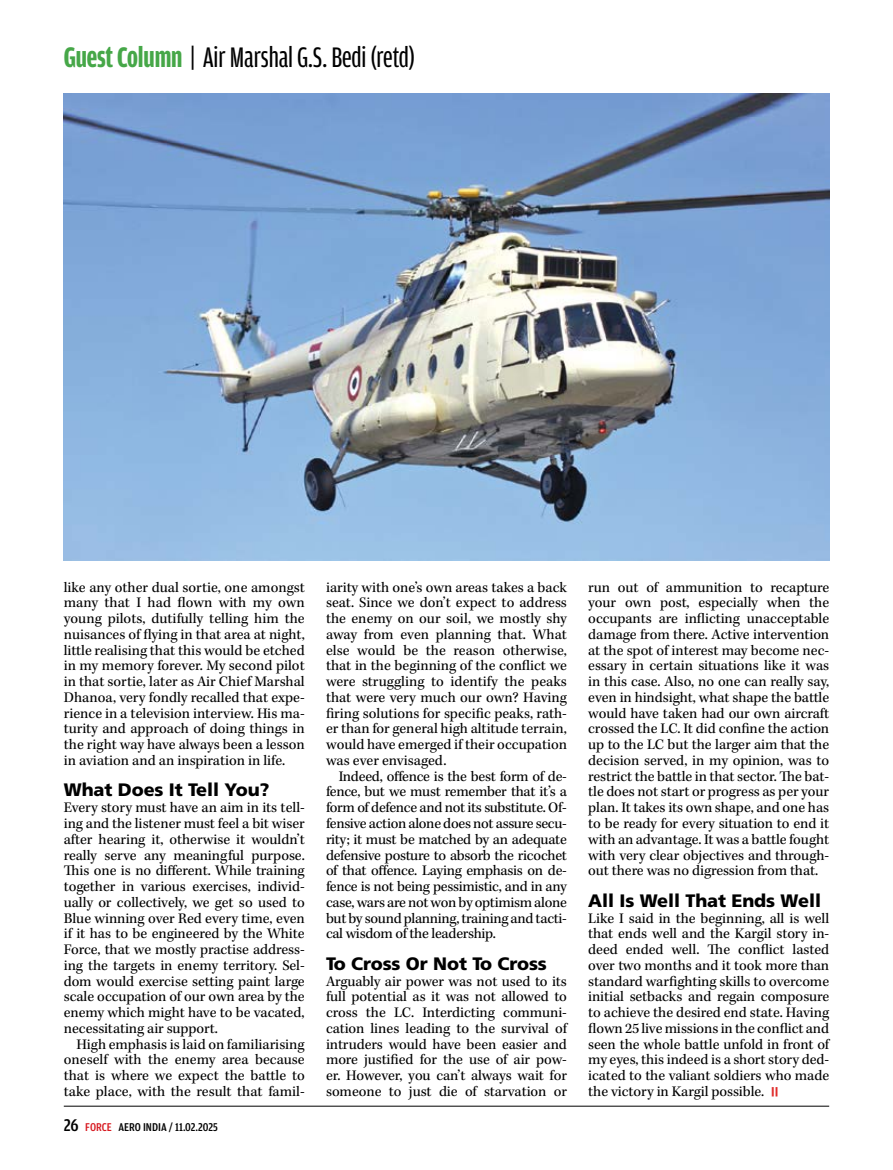
<style>
.page{position:relative;width:893px;height:1170px;background:#fff}
.page>*{position:absolute;margin:0;border:0;box-sizing:border-box;transform-origin:0 0}
.t1{font:30px "DM Amplitude Comp";letter-spacing:-.005em;color:#000}
.t2{font:900 18px "Frutiger";letter-spacing:-.005em;color:#000}
.t3{font:15px/15.8px "Kepler Std";letter-spacing:-.005em;color:#000;text-align:justify}
.t4{font:500 12px "DM Amplitude Cond";color:#000}
.s1{font-weight:700;color:#46a748}
.s2{font-size:18px}
.s3{color:#d71920}
</style>
<div class="page">
<hr style="left:64px;top:1105px;width:765px;height:1px;background:#000">
<img style="left:64px;top:94px;width:765px;height:466px">
<h1 class="t1" style="left:64px;top:38px;width:353px"><span class="s1">Guest Column</span> | Air Marshal G.S. Bedi (retd)</h1>
<p class="t3" style="left:64px;top:579px;width:242px">like any other dual sortie, one amongst many that I had flown with my own young pilots, dutifully telling him the nuisances of flying in that area at night, little realising that this would be etched in my memory forever. My second pilot in that sortie, later as Air Chief Marshal Dhanoa, very fondly recalled that expe&shy;rience in a television interview. His ma&shy;turity and approach of doing things in the right way have always been a lesson in aviation and an inspiration in life.</p>
<p class="t2" style="left:64px;top:779px;width:207px">What Does It Tell You?</p>
<p class="t3" style="left:64px;top:800px;width:243px">Every story must have an aim in its tell&shy;ing and the listener must feel a bit wiser after hearing it, otherwise it wouldn’t really serve any meaningful purpose.<br>This one is no different. While training together in various exercises, individ&shy;ually or collectively, we get so used to Blue winning over Red every time, even if it has to be engineered by the White Force, that we mostly practise address&shy;ing the targets in enemy territory. Sel&shy;dom would exercise setting paint large scale occupation of our own area by the enemy which might have to be vacated, necessitating air support.</p>
<p class="t3" style="left:64px;top:1036px;width:243px;text-indent:13px">High emphasis is laid on familiarising oneself with the enemy area because that is where we expect the battle to take place, with the result that famil-</p>
<p class="t4" style="left:64px;top:1119px;width:156px"><span class="s2">26</span> <span class="s3">FORCE</span> AERO INDIA / 11.02.2025</p>
<p class="t3" style="left:326px;top:579px;width:243px">iarity with one’s own areas takes a back seat. Since we don’t expect to address the enemy on our soil, we mostly shy away from even planning that. What else would be the reason otherwise, that in the beginning of the conflict we were struggling to identify the peaks that were very much our own? Having firing solutions for specific peaks, rath&shy;er than for general high altitude terrain, would have emerged if their occupation was ever envisaged.</p>
<p class="t3" style="left:326px;top:768px;width:242px;text-indent:13px">Indeed, offence is the best form of de&shy;fence, but we must remember that it’s a form of defence and not its substitute. Of&shy;fensive action alone does not assure secu&shy;rity; it must be matched by an adequate defensive posture to absorb the ricochet of that offence. Laying emphasis on de&shy;fence is not being pessimistic, and in any case, wars are not won by optimism alone but by sound planning, training and tacti&shy;cal wisdom of the leadership.</p>
<p class="t2" style="left:326px;top:952px;width:222px">To Cross Or Not To Cross</p>
<p class="t3" style="left:326px;top:973px;width:242px">Arguably air power was not used to its full potential as it was not allowed to cross the LC. Interdicting communi&shy;cation lines leading to the survival of intruders would have been easier and more justified for the use of air pow&shy;er. However, you can’t always wait for someone to just die of starvation or</p>
<p class="t3" style="left:588px;top:579px;width:242px">run out of ammunition to recapture your own post, especially when the occupants are inflicting unacceptable damage from there. Active intervention at the spot of interest may become nec&shy;essary in certain situations like it was in this case. Also, no one can really say, even in hindsight, what shape the battle would have taken had our own aircraft crossed the LC. It did confine the action up to the LC but the larger aim that the decision served, in my opinion, was to restrict the battle in that sector. The bat&shy;tle does not start or progress as per your plan. It takes its own shape, and one has to be ready for every situation to end it with an advantage. It was a battle fought with very clear objectives and through&shy;out there was no digression from that.</p>
<p class="t2" style="left:588px;top:889px;width:234px">All Is Well That Ends Well</p>
<p class="t3" style="left:588px;top:910px;width:243px">Like I said in the beginning, all is well that ends well and the Kargil story in&shy;deed ended well. The conflict lasted over two months and it took more than standard warfighting skills to overcome initial setbacks and regain composure to achieve the desired end state. Having flown 25 live missions in the conflict and seen the whole battle unfold in front of my eyes, this indeed is a short story ded&shy;icated to the valiant soldiers who made the victory in Kargil possible.</p>
</div>
